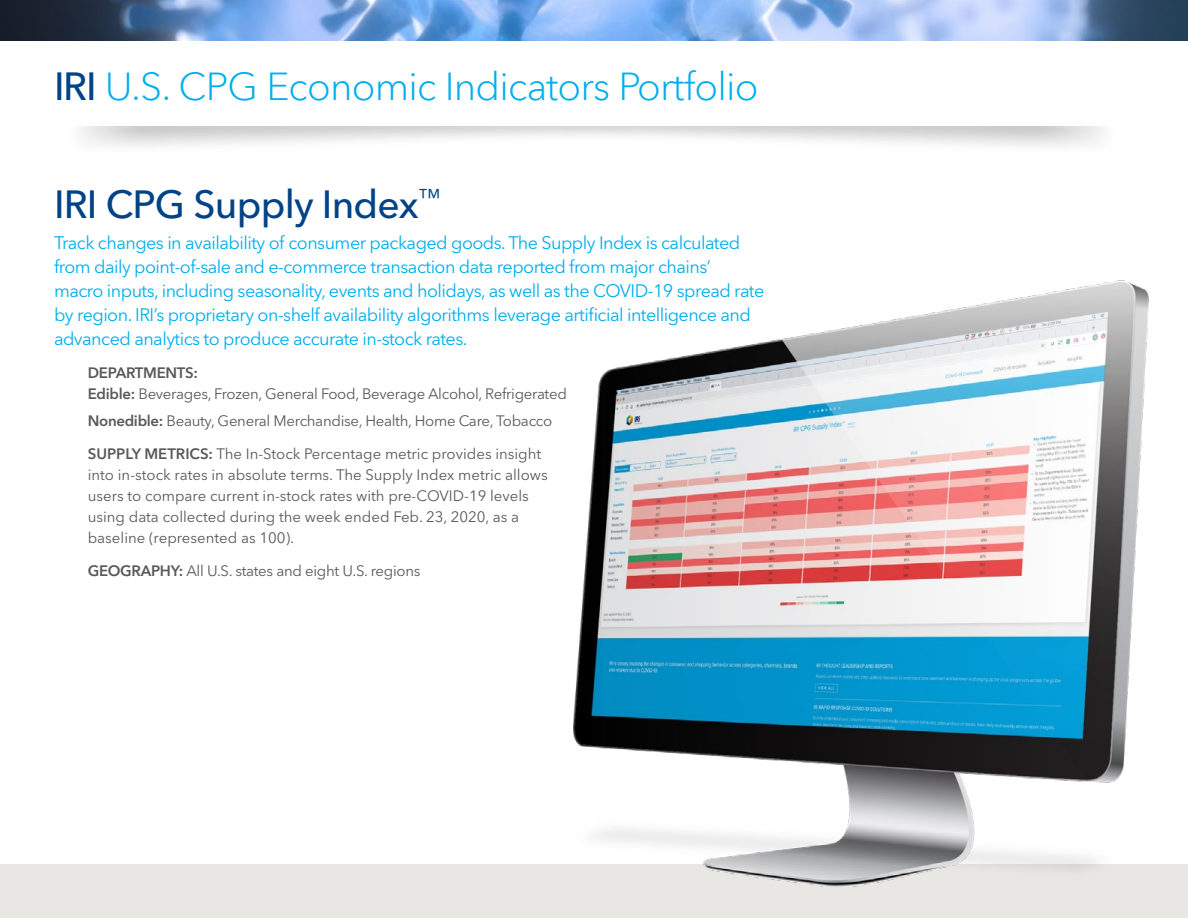
<style>
.page{position:relative;width:1188px;height:918px;background:#fff}
.page>*{position:absolute;margin:0;border:0;box-sizing:border-box;transform-origin:0 0}
.t1{font:300 39px "Avenir Next LT Pro";letter-spacing:-.02em;color:#00aeef}
.t2{font:500 39px "Avenir Next LT Pro";letter-spacing:-.02em;color:#014386}
.t3{font:18px/24px "Avenir Next LT Pro";letter-spacing:-.03em;color:#00aeef}
.t4{font:15px/21px "Avenir Next LT Pro";letter-spacing:-.02em;color:#58595b}
.t5{font:15px/21px "Avenir Next LT Pro";color:#58595b}
.s1{font-weight:500;color:#014386}
.s2{font-weight:600}
</style>
<div class="page">
<div style="left:0;top:864px;width:1188px;height:54px;background:#e8e7e4"></div>
<img style="left:0;top:0;width:1188px;height:40px">
<img style="left:573px;top:280px;width:576px;height:607px">
<h1 class="t1" style="left:54px;top:63px;width:706px"><span class="s1">IRI</span> U.S. CPG Economic Indicators Portfolio</h1>
<h1 class="t2" style="left:54px;top:181px;width:388px">IRI CPG Supply Index<sup>™</sup></h1>
<p class="t3" style="left:54px;top:231px;width:712px">Track changes in availability of consumer packaged goods. The Supply Index is calculated from daily point-of-sale and e-commerce transaction data reported from major chains’ macro inputs, including seasonality, events and holidays, as well as the COVID-19 spread rate by region. IRI’s proprietary on-shelf availability algorithms leverage artificial intelligence and advanced analytics to produce accurate in-stock rates.</p>
<p class="t4" style="left:88px;top:363px;width:481px"><span class="s2">DEPARTMENTS:<br>Edible:</span> Beverages, Frozen, General Food, Beverage Alcohol, Refrigerated</p>
<p class="t4" style="left:88px;top:404px;width:466px;line-height:33px"><span class="s2">Nonedible:</span> Beauty, General Merchandise, Health, Home Care, Tobacco<br><span class="s2">SUPPLY METRICS:</span> The In-Stock Percentage metric provides insight</p>
<p class="t5" style="left:88px;top:464px;width:462px">into in-stock rates in absolute terms. The Supply Index metric allows users to compare current in-stock rates with pre-COVID-19 levels using data collected during the week ended Feb. 23, 2020, as a baseline (represented as 100).</p>
<p class="t4" style="left:88px;top:560px;width:334px"><span class="s2">GEOGRAPHY:</span> All U.S. states and eight U.S. regions</p>
</div>
